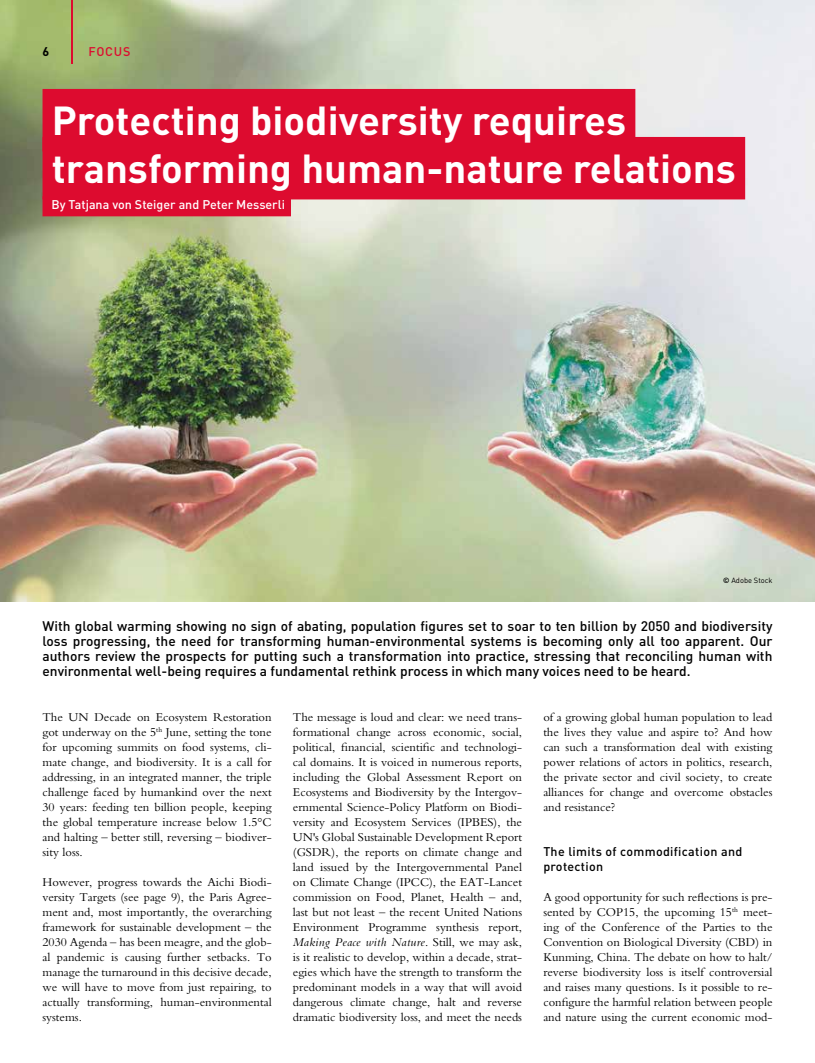
<style>
.page{position:relative;width:815px;height:1063px;background:#fff}
.page>*{position:absolute;margin:0;border:0;box-sizing:border-box;transform-origin:0 0}
.t1{font:700 40px/48px "DIN Pro";color:#fff}
.t2{font:500 13.75px/15px "DIN Pro";color:#000;text-align:justify}
.t3{font:12.5px/15px "Bembo Std";color:#000;text-align:justify}
.t4{font:500 12.5px/15px "DIN Pro";letter-spacing:.025em;color:#000}
.t5{font:500 12.5px "DIN Pro";color:#fff}
.t6{font:500 12.5px "DIN Pro";letter-spacing:.06em;color:#dd0b2f}
.t7{font:700 12.5px "DIN Pro";color:#000}
.t8{font:7.5px "DIN Pro";color:#000}
.s1{font-weight:700}
.s2{font-style:italic}
</style>
<div class="page">
<img style="left:0;top:0;width:815px;height:601px">
<hr style="left:71px;top:0;width:2px;height:64px;background:#dd0b2f">
<div style="left:43px;top:89px;width:592px;height:62px;background:#dd0b2f"></div>
<div style="left:43px;top:137px;width:702px;height:62px;background:#dd0b2f"></div>
<div style="left:43px;top:196px;width:248px;height:20px;background:#dd0b2f"></div>
<p class="t7" style="left:43px;top:43px;width:8px">6</p>
<p class="t6" style="left:89px;top:43px;width:43px">FOCUS</p>
<h1 class="t1" style="left:52px;top:95px;width:686px">Protecting biodiversity requires transforming human-nature relations</h1>
<p class="t5" style="left:52px;top:196px;width:235px">By Tatjana von Steiger and Peter Messerli</p>
<p class="t8" style="left:723px;top:575px;width:51px"><span class="s1">©</span> Adobe Stock</p>
<p class="t2" style="left:43px;top:618px;width:731px">With global warming showing no sign of abating, population figures set to soar to ten billion by 2050 and biodiversity loss progressing, the need for transforming human-environmental systems is becoming only all too apparent. Our authors review the prospects for putting such a transformation into practice, stressing that reconciling human with environmental well-being requires a fundamental rethink process in which many voices need to be heard.</p>
<p class="t3" style="left:43px;top:710px;width:231px">The UN Decade on Ecosystem Restoration got underway on the 5<sup>th</sup> June, setting the tone for upcoming summits on food systems, cli&shy;mate change, and biodiversity. It is a call for addressing, in an integrated manner, the triple challenge faced by humankind over the next 30 years: feeding ten billion people, keeping the global temperature increase below 1.5°C and halting – better still, reversing – biodiver&shy;sity loss.</p>
<p class="t3" style="left:43px;top:875px;width:231px">However, progress towards the Aichi Biodi&shy;versity Targets (see page 9), the Paris Agree&shy;ment and, most importantly, the overarching framework for sustainable development – the 2030 Agenda – has been meagre, and the glob&shy;al pandemic is causing further setbacks. To manage the turnaround in this decisive decade, we will have to move from just repairing, to actually transforming, human-environmental systems.</p>
<p class="t3" style="left:293px;top:710px;width:231px">The message is loud and clear: we need trans&shy;formational change across economic, social, political, financial, scientific and technologi&shy;cal domains. It is voiced in numerous reports, including the Global Assessment Report on Ecosystems and Biodiversity by the Intergov&shy;ernmental Science-Policy Platform on Biodi&shy;versity and Ecosystem Services (IPBES), the UN's Global Sustainable Development Report (GSDR), the reports on climate change and land issued by the Intergovernmental Panel on Climate Change (IPCC), the EAT-Lancet commission on Food, Planet, Health – and, last but not least – the recent United Nations Environment Programme synthesis report, <span class="s2">Making Peace with Nature</span>. Still, we may ask, is it realistic to develop, within a decade, strat&shy;egies which have the strength to transform the predominant models in a way that will avoid dangerous climate change, halt and reverse dramatic biodiversity loss, and meet the needs</p>
<p class="t3" style="left:543px;top:710px;width:231px">of a growing global human population to lead the lives they value and aspire to? And how can such a transformation deal with existing power relations of actors in politics, research, the private sector and civil society, to create alliances for change and overcome obstacles and resistance?</p>
<p class="t4" style="left:543px;top:844px;width:201px">The limits of commodification and protection</p>
<p class="t3" style="left:543px;top:890px;width:231px">A good opportunity for such reflections is pre&shy;sented by COP15, the upcoming 15<sup>th</sup> meet&shy;ing of the Conference of the Parties to the Convention on Biological Diversity (CBD) in Kunming, China. The debate on how to halt/ reverse biodiversity loss is itself controversial and raises many questions. Is it possible to re&shy;configure the harmful relation between people and nature using the current economic mod-</p>
</div>
